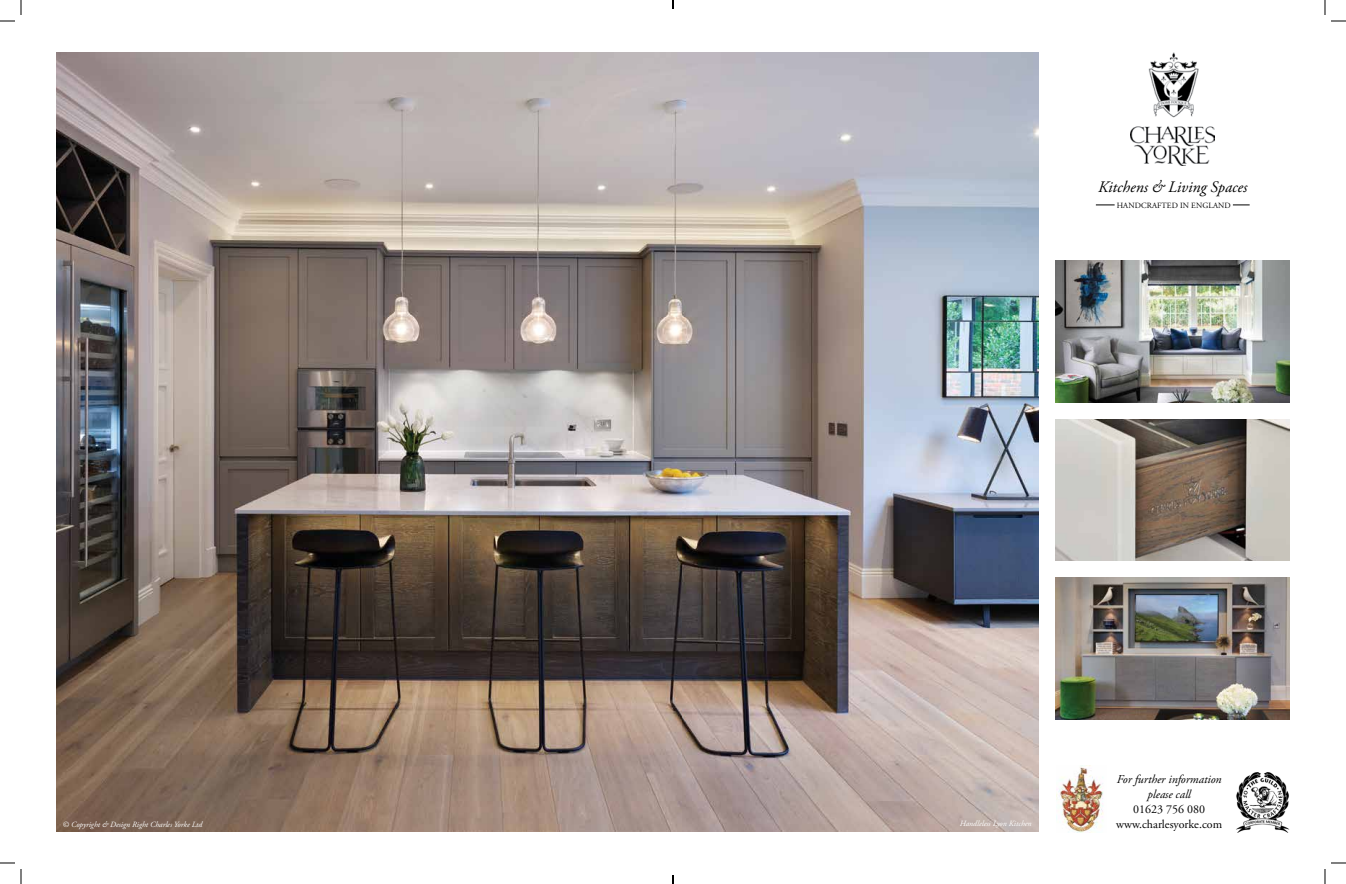
<style>
.page{position:relative;width:1346px;height:884px;background:#fff}
.page>*{position:absolute;margin:0;border:0;box-sizing:border-box;transform-origin:0 0}
.t1{font:italic 16px "Adobe Garamond Pro";color:#000}
.t2{font:italic 12px/15px "Adobe Garamond Pro";color:#000;text-align:center}
.t3{font:12px/15px "Adobe Garamond Pro";color:#000;text-align:center}
.t4{font:italic 8px "Adobe Garamond Pro";color:#fff}
.t5{font:8px "Adobe Garamond Pro";letter-spacing:.015em;color:#000}
</style>
<div class="page">
<img style="left:1056px;top:260px;width:234px;height:142px">
<img style="left:681px;top:52px;width:358px;height:780px">
<img style="left:1056px;top:578px;width:234px;height:142px">
<img style="left:1056px;top:419px;width:234px;height:142px">
<img style="left:56px;top:52px;width:625px;height:780px">
<img style="left:1131px;top:52px;width:84px;height:114px">
<img style="left:1057px;top:765px;width:47px;height:67px">
<img style="left:1236px;top:772px;width:54px;height:60px">
<hr style="left:1096px;top:205px;width:154px;height:1px;background:#000">
<div style="left:1115px;top:199px;width:118px;height:10px;background:#fff"></div>
<svg style="left:0;top:0;width:22px;height:22px"></svg>
<svg style="left:0;top:862px;width:22px;height:22px"></svg>
<svg style="left:1324px;top:0;width:22px;height:22px"></svg>
<svg style="left:1324px;top:862px;width:22px;height:22px"></svg>
<svg style="left:672px;top:0;width:2px;height:9px"></svg>
<svg style="left:672px;top:875px;width:2px;height:9px"></svg>
<h1 class="t1" style="left:1098px;top:178px;width:151px">Kitchens &amp; Living Spaces</h1>
<p class="t5" style="left:1117px;top:200px;width:116px">HANDCRAFTED IN ENGLAND</p>
<p class="t4" style="left:63px;top:819px;width:141px">© Copyright &amp; Design Right Charles Yorke Ltd</p>
<p class="t4" style="left:960px;top:819px;width:73px">Handleless Lyon Kitchen</p>
<h2 class="t2" style="left:1117px;top:772px;width:106px">For further information please call</h2>
<h2 class="t3" style="left:1116px;top:802px;width:107px">01623 756 080 www.charlesyorke.com</h2>
</div>
